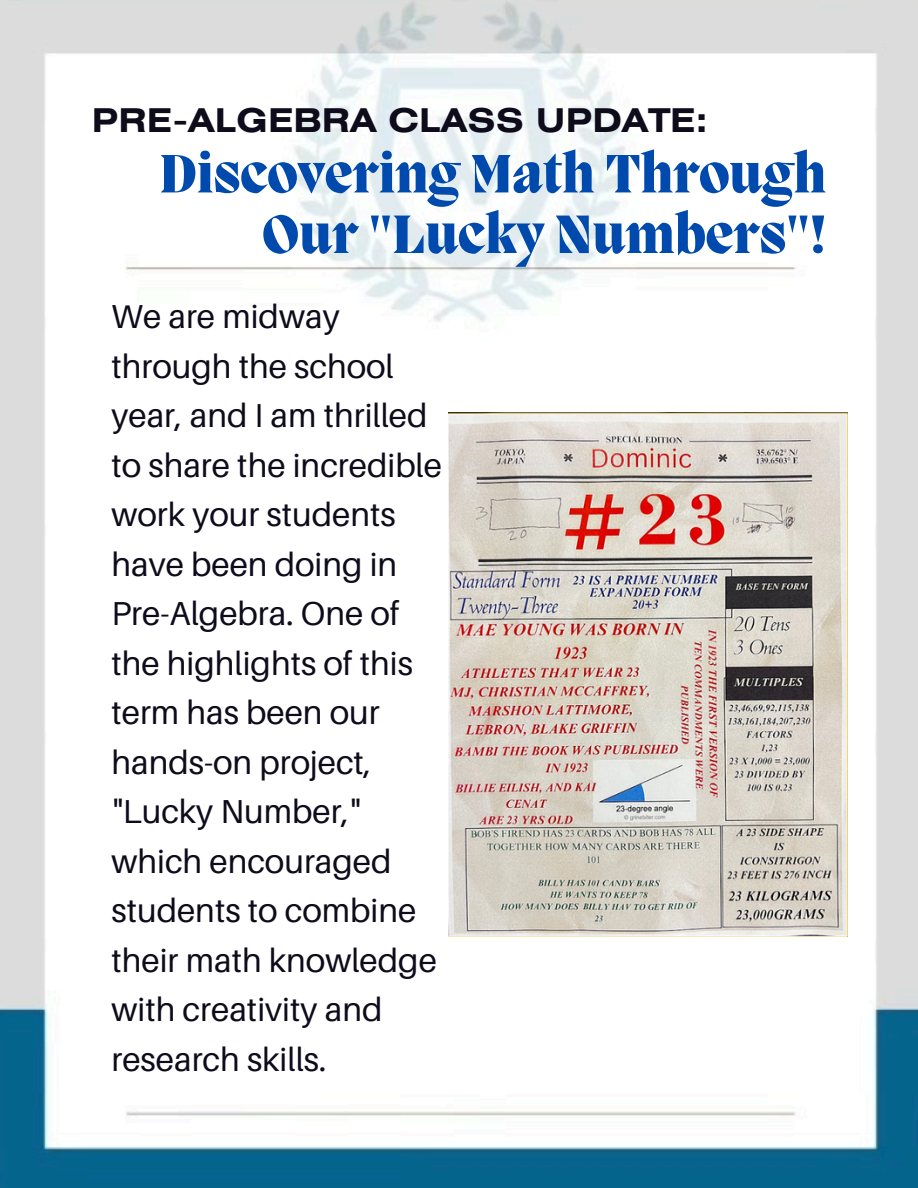
<style>
.page{position:relative;width:918px;height:1188px;background:#fff}
.page>*{position:absolute;margin:0;border:0;box-sizing:border-box;transform-origin:0 0}
.t1{font:800 55.5px/60.6px "Migra";color:#004aad;text-align:right}
.t2{font:33.15px/49.5px "Aileron";color:#0e0b1b}
.t3{font:700 32.7px "Helios Ext";color:#0e0b1b}
</style>
<div class="page">
<img style="left:0;top:0;width:918px;height:1188px">
<img style="left:448px;top:412px;width:400px;height:524px">
<h2 class="t3" style="left:92px;top:108px;width:617px">PRE-ALGEBRA CLASS UPDATE:</h2>
<h1 class="t1" style="left:159px;top:148px;width:668px">Discovering Math Through<br>Our "Lucky Numbers"!</h1>
<p class="t2" style="left:111px;top:291px;width:332px">We are midway through the school year, and I am thrilled to share the incredible work your students have been doing in<br>Pre-Algebra. One of the highlights of this term has been our hands-on project, "Lucky Number," which encouraged students to combine their math knowledge with creativity and research skills.</p>
</div>
